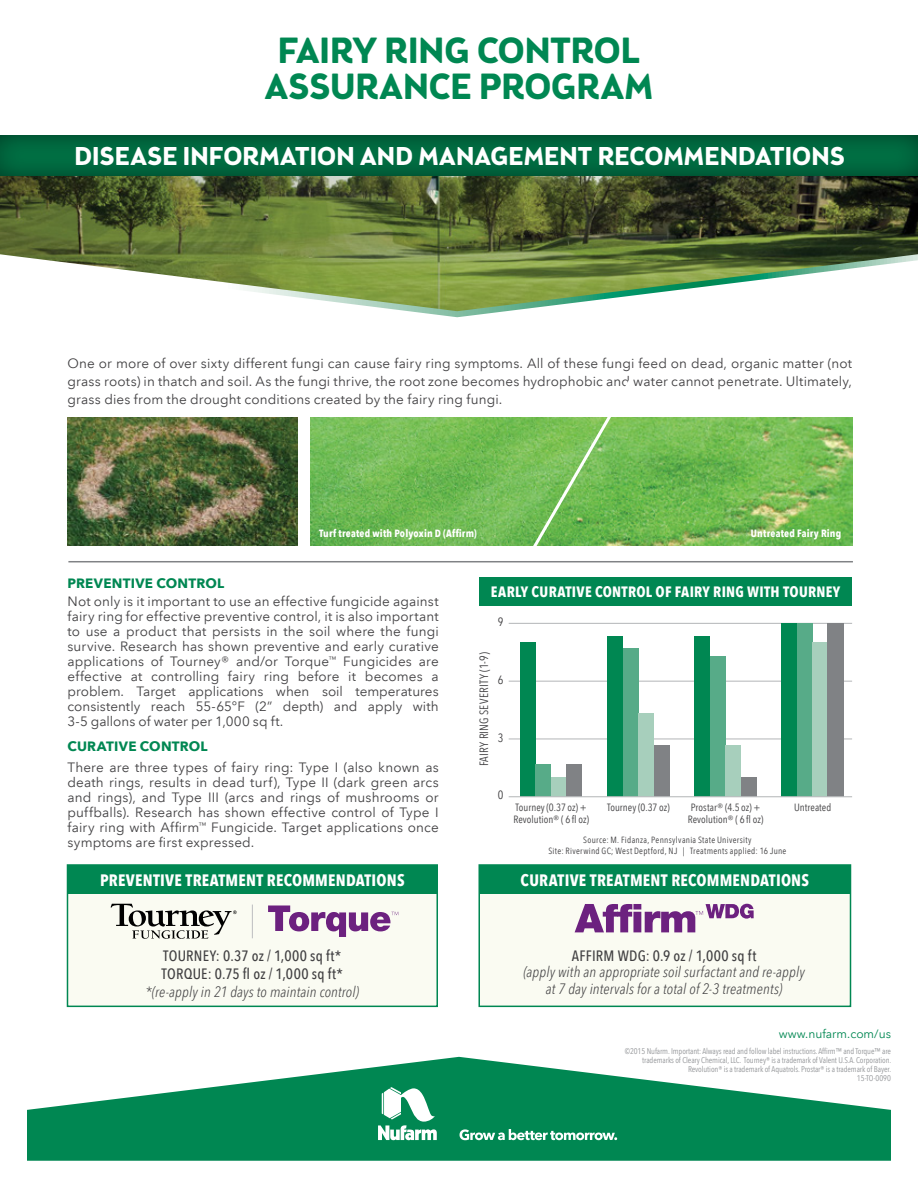
<style>
.page{position:relative;width:918px;height:1188px;background:#fff}
.page>*{position:absolute;margin:0;border:0;box-sizing:border-box;transform-origin:0 0}
.t1{font:700 36px/36px "Brooklyn Samuels Five";color:#008752;text-align:center}
.t2{font:700 25.5px "Brooklyn Samuels Five";color:#fff}
.t3{font:700 condensed 16.5px "Avenir Next LT Pro";letter-spacing:.015em;color:#fff}
.t4{font:italic 300 condensed 15px/16.5px "Avenir Next LT Pro";letter-spacing:.01em;color:#414042;text-align:center}
.t5{font:500 condensed 15px/18px "Avenir Next LT Pro";letter-spacing:.015em;color:#414042}
.t6{font:700 condensed 15px "Avenir Next LT Pro";letter-spacing:.02em;color:#fff}
.t7{font:13.5px/15px "Avenir Next LT Pro";letter-spacing:.005em;color:#414042;text-align:justify}
.t8{font:700 13.5px "Avenir Next LT Pro";letter-spacing:.015em;color:#008752}
.t9{font:condensed 12px "Avenir Next LT Pro";letter-spacing:.015em;color:#414042}
.t10{font:12px "Avenir Next LT Pro";color:#008752}
.t11{font:condensed 10.5px/12px "Avenir Next LT Pro";letter-spacing:.005em;color:#414042}
.t12{font:700 condensed 10.5px "Avenir Next LT Pro";letter-spacing:.02em;color:#fff}
.t13{font:condensed 9px/10.5px "Avenir Next LT Pro";letter-spacing:.035em;color:#414042;text-align:center}
.t14{font:condensed 8.25px/9px "Avenir Next LT Pro";letter-spacing:-.01em;color:#939598;text-align:right}
.s1{font-stretch:normal}
</style>
<div class="page">
<svg style="left:27px;top:1057px;width:864px;height:104px;fill:#008752"></svg>
<svg style="left:378px;top:1087px;width:59px;height:53px"></svg>
<svg style="left:460px;top:1129px;width:157px;height:11px"></svg>
<svg style="left:0;top:176px;width:918px;height:142px"></svg>
<div style="left:0;top:133px;width:918px;height:43px;background:#000;opacity:.75"></div>
<hr style="left:68px;top:561px;width:785px;height:1px;background:#808285">
<hr style="left:509px;top:623px;width:343px;height:1px;background:#bcbec0">
<hr style="left:509px;top:738px;width:343px;height:2px;background:#bcbec0">
<hr style="left:509px;top:681px;width:343px;height:1px;background:#bcbec0">
<div style="left:479px;top:577px;width:373px;height:29px;background:#008752"></div>
<div style="left:520px;top:642px;width:16px;height:155px;background:#008752"></div>
<div style="left:536px;top:764px;width:15px;height:32px;background:#57ab88"></div>
<div style="left:551px;top:777px;width:16px;height:20px;background:#a7cfbc"></div>
<div style="left:567px;top:764px;width:15px;height:33px;background:#808285"></div>
<div style="left:607px;top:636px;width:16px;height:160px;background:#008752"></div>
<div style="left:623px;top:648px;width:15px;height:149px;background:#57ab88"></div>
<div style="left:638px;top:714px;width:16px;height:83px;background:#a7cfbc"></div>
<div style="left:654px;top:745px;width:15px;height:52px;background:#808285"></div>
<div style="left:695px;top:636px;width:15px;height:161px;background:#008752"></div>
<div style="left:710px;top:656px;width:16px;height:140px;background:#57ab88"></div>
<div style="left:726px;top:745px;width:15px;height:52px;background:#a7cfbc"></div>
<div style="left:741px;top:777px;width:16px;height:20px;background:#808285"></div>
<div style="left:781px;top:623px;width:16px;height:174px;background:#008752"></div>
<div style="left:797px;top:623px;width:15px;height:174px;background:#57ab88"></div>
<div style="left:812px;top:642px;width:16px;height:155px;background:#a7cfbc"></div>
<div style="left:828px;top:623px;width:16px;height:174px;background:#808285"></div>
<hr style="left:509px;top:796px;width:343px;height:1px;background:#bcbec0">
<img style="left:68px;top:418px;width:230px;height:128px">
<img style="left:310px;top:418px;width:542px;height:128px">
<svg style="left:523px;top:417px;width:117px;height:146px;background:#84c36a"></svg>
<div style="left:478px;top:864px;width:373px;height:143px;background:#fafbf2;border:2px solid #008752"></div>
<div style="left:479px;top:865px;width:371px;height:29px;background:#008752"></div>
<svg style="left:575px;top:904px;width:179px;height:28px"></svg>
<div style="left:67px;top:864px;width:371px;height:143px;background:#fafbf2;border:2px solid #008752"></div>
<hr style="left:252px;top:905px;width:1px;height:33px;background:#bcbec0">
<svg style="left:268px;top:905px;width:130px;height:32px"></svg>
<svg style="left:111px;top:904px;width:126px;height:35px"></svg>
<div style="left:68px;top:865px;width:369px;height:29px;background:#008752"></div>
<h1 class="t1" style="left:265px;top:35px;width:390px">FAIRY RING CONTROL<br>ASSURANCE PROGRAM</h1>
<h2 class="t2" style="left:75px;top:141px;width:33px">DISEASE</h2>
<h2 class="t2" style="left:183px;top:141px;width:17px">INFORMATION</h2>
<h2 class="t2" style="left:360px;top:141px;width:19px">AND</h2>
<h2 class="t2" style="left:418px;top:141px;width:19px">MANAGEMENT</h2>
<h2 class="t2" style="left:598px;top:141px;width:18px">RECOMMENDATIONS</h2>
<p class="t7" style="left:68px;top:354px;width:786px;line-height:18px">One or more of over sixty different fungi can cause fairy ring symptoms. All of these fungi feed on dead, organic matter (not grass roots) in thatch and soil. As the fungi thrive, the root zone becomes hydrophobic and water cannot penetrate. Ultimately, grass dies from the drought conditions created by the fairy ring fungi.</p>
<p class="t12" style="left:319px;top:527px;width:159px">TURF TREATED WITH POLYOXIN D (AFFIRM)</p>
<p class="t12" style="left:751px;top:527px;width:92px">UNTREATED FAIRY RING</p>
<p class="t8" style="left:68px;top:575px;width:158px">PREVENTIVE CONTROL</p>
<p class="t7" style="left:67px;top:594px;width:373px">Not only is it important to use an effective fungicide against fairy ring for effective preventive control, it is also important to use a product that persists in the soil where the fungi survive. Research has shown preventive and early curative applications of Tourney® and/or Torque<sup>™</sup> Fungicides are effective at controlling fairy ring before it becomes a problem. Target applications when soil temperatures consistently reach 55-65°F (2” depth) and apply with 3-5 gallons of water per 1,000 sq ft.</p>
<p class="t8" style="left:67px;top:738px;width:142px">CURATIVE CONTROL</p>
<p class="t7" style="left:67px;top:760px;width:373px">There are three types of fairy ring: Type I (also known as death rings, results in dead turf), Type II (dark green arcs and rings), and Type III (arcs and rings of mushrooms or puffballs). Research has shown effective control of Type I fairy ring with Affirm<sup>™</sup> Fungicide. Target applications once symptoms are first expressed.</p>
<p class="t3" style="left:100px;top:870px;width:306px">PREVENTIVE TREATMENT RECOMMENDATIONS</p>
<p class="t5" style="left:162px;top:947px;width:183px">TOURNEY: 0.37 OZ / 1,000 SQ FT*<br>TORQUE: 0.75 FL OZ / 1,000 SQ FT*</p>
<p class="t4" style="left:146px;top:983px;width:215px">*(re-apply in 21 days to maintain control)</p>
<p class="t6" style="left:491px;top:583px;width:351px">EARLY CURATIVE CONTROL OF FAIRY RING WITH TOURNEY</p>
<p class="t9" style="left:498px;top:615px;width:7px">9</p>
<p class="t9" style="left:477px;top:766px;width:115px;rotate:-90deg">FAIRY RING SEVERITY (1-9)</p>
<p class="t9" style="left:498px;top:672px;width:7px">6</p>
<p class="t9" style="left:498px;top:730px;width:7px">3</p>
<p class="t9" style="left:498px;top:788px;width:7px">0</p>
<p class="t11" style="left:513px;top:802px;width:77px">Tourney (0.37 oz) +<br>Revolution<span class="s1">®</span> ( 6 fl oz)</p>
<p class="t11" style="left:607px;top:802px;width:64px">Tourney (0.37 oz)</p>
<p class="t11" style="left:688px;top:802px;width:77px">Prostar<span class="s1">®</span> (4.5 oz) +<br>Revolution<span class="s1">®</span> ( 6 fl oz)</p>
<p class="t11" style="left:794px;top:802px;width:39px">Untreated</p>
<p class="t13" style="left:548px;top:835px;width:240px">Source: M. Fidanza, Pennsylvania State University<br>Site: Riverwind GC; West Deptford, NJ | Treatments applied: 16 June</p>
<p class="t3" style="left:521px;top:870px;width:290px">CURATIVE TREATMENT RECOMMENDATIONS</p>
<p class="t5" style="left:572px;top:947px;width:186px">AFFIRM WDG: 0.9 OZ / 1,000 SQ FT</p>
<p class="t4" style="left:523px;top:964px;width:283px">(apply with an appropriate soil surfactant and re-apply at 7 day intervals for a total of 2-3 treatments)</p>
<p class="t10" style="left:779px;top:1027px;width:114px">www.nufarm.com/us</p>
<p class="t14" style="left:625px;top:1047px;width:268px">©2015 Nufarm. Important: Always read and follow label instructions. Affirm™ and Torque™ are trademarks of Cleary Chemical, LLC. Tourney® is a trademark of Valent U.S.A. Corporation.<br>Revolution® is a trademark of Aquatrols. Prostar® is a trademark of Bayer.<br>15-TO-0090</p>
</div>
